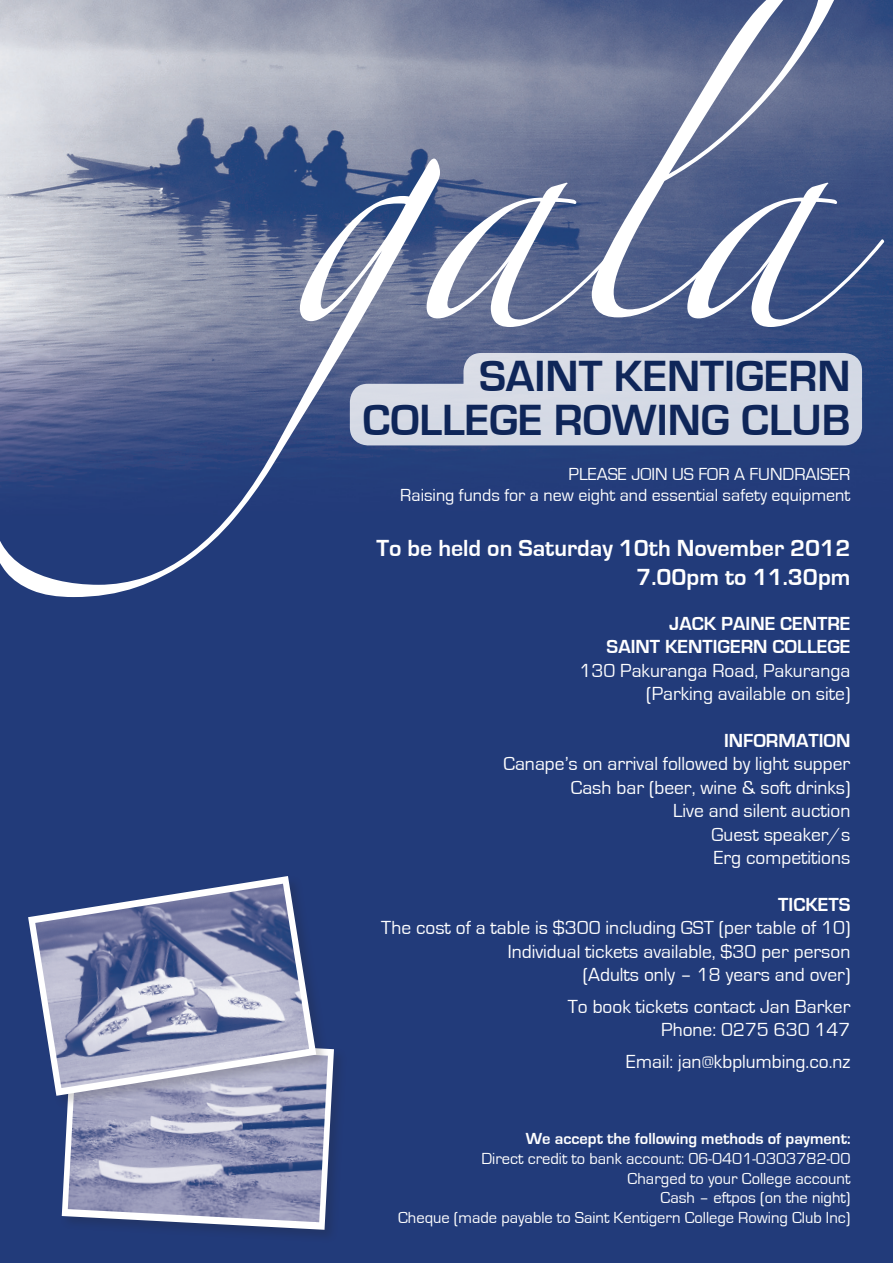
<style>
.page{position:relative;width:893px;height:1263px;background:#fff}
.page>*{position:absolute;margin:0;border:0;box-sizing:border-box;transform-origin:0 0}
.t1{font:213.9px "Zapfino";color:#fff}
.t2{font:700 45px/43.5px "Eurostile";color:#0f2659;text-align:right}
.t3{font:700 24px "Eurostile";color:#fff}
.t4{font:19.5px "Eurostile";color:#fff}
.t5{font:700 19.5px "Eurostile";color:#fff}
.t6{font:18px "Eurostile";color:#fff}
.t7{font:16.5px "Eurostile";color:#fff}
.t8{font:700 16.5px "Eurostile";color:#fff}
</style>
<div class="page">
<img style="left:0;top:0;width:893px;height:1263px">
<svg style="left:350px;top:353px;width:512px;height:92px;background:#cad0dd"></svg>
<div style="left:60px;top:1034px;width:288px;height:210px;background:#223a79"></div>
<svg style="left:62px;top:1049px;width:272px;height:181px"></svg>
<img style="left:68px;top:1109px;width:260px;height:113px">
<div style="left:26px;top:874px;width:304px;height:235px;background:#231f20;opacity:.2"></div>
<svg style="left:28px;top:876px;width:288px;height:220px;background:#5a6a98"></svg>
<img style="left:35px;top:884px;width:274px;height:204px">
<p class="t1" style="left:285px;top:116px;width:562px">gala</p>
<p class="t2" style="left:362px;top:356px;width:490px">SAINT KENTIGERN<br>COLLEGE ROWING CLUB</p>
<p class="t6" style="left:569px;top:464px;width:283px">PLEASE JOIN US FOR A FUNDRAISER</p>
<p class="t6" style="left:400px;top:486px;width:452px">Raising funds for a new eight and essential safety equipment</p>
<p class="t3" style="left:376px;top:535px;width:475px">To be held on Saturday 10th November 2012</p>
<p class="t3" style="left:636px;top:564px;width:216px">7.00pm to 11.30pm</p>
<p class="t5" style="left:669px;top:613px;width:183px">JACK PAINE CENTRE</p>
<p class="t5" style="left:607px;top:636px;width:245px">SAINT KENTIGERN COLLEGE</p>
<p class="t4" style="left:579px;top:660px;width:273px">130 Pakuranga Road, Pakuranga</p>
<p class="t4" style="left:646px;top:683px;width:206px">(Parking available on site)</p>
<p class="t5" style="left:724px;top:730px;width:128px">INFORMATION</p>
<p class="t4" style="left:503px;top:753px;width:349px">Canape’s on arrival followed by light supper</p>
<p class="t4" style="left:571px;top:777px;width:281px">Cash bar (beer, wine &amp; soft drinks)</p>
<p class="t4" style="left:673px;top:800px;width:179px">Live and silent auction</p>
<p class="t4" style="left:711px;top:824px;width:140px">Guest speaker/s</p>
<p class="t4" style="left:714px;top:847px;width:138px">Erg competitions</p>
<p class="t5" style="left:778px;top:894px;width:74px">TICKETS</p>
<p class="t4" style="left:381px;top:917px;width:471px">The cost of a table is $300 including GST (per table of 10)</p>
<p class="t4" style="left:508px;top:941px;width:344px">Individual tickets available, $30 per person</p>
<p class="t4" style="left:583px;top:964px;width:269px">(Adults only – 18 years and over)</p>
<p class="t4" style="left:568px;top:996px;width:284px">To book tickets contact Jan Barker</p>
<p class="t4" style="left:661px;top:1019px;width:191px">Phone: 0275 630 147</p>
<p class="t4" style="left:626px;top:1051px;width:226px">Email: jan@kbplumbing.co.nz</p>
<p class="t8" style="left:526px;top:1129px;width:326px">We accept the following methods of payment:</p>
<p class="t7" style="left:481px;top:1149px;width:370px">Direct credit to bank account: 06-0401-0303782-00</p>
<p class="t7" style="left:628px;top:1169px;width:224px">Charged to your College account</p>
<p class="t7" style="left:660px;top:1189px;width:191px">Cash – eftpos (on the night)</p>
<p class="t7" style="left:398px;top:1209px;width:454px">Cheque (made payable to Saint Kentigern College Rowing Club Inc)</p>
</div>
